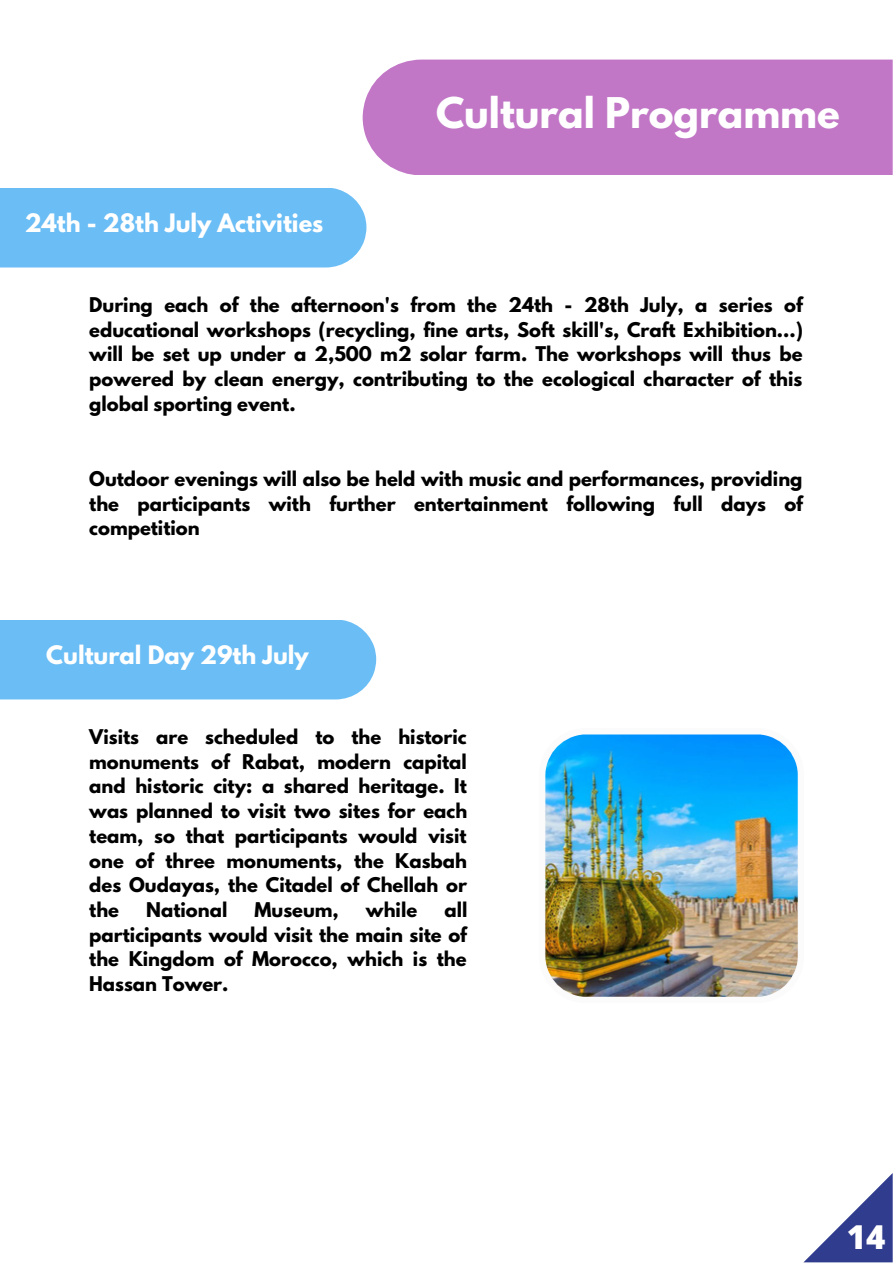
<style>
.page{position:relative;width:893px;height:1264px;background:#fff}
.page>*{position:absolute;margin:0;border:0;box-sizing:border-box;transform-origin:0 0}
.t1{font:700 37.5px "League Spartan";color:#fff}
.t2{font:800 33px "Open Sans";color:#fff}
.t3{font:700 22.5px "League Spartan";color:#fff}
.t4{font:700 18px/24.8px "League Spartan";color:#000;text-align:justify}
</style>
<div class="page">
<svg style="left:804px;top:1174px;width:88px;height:88px"></svg>
<div style="left:362px;top:60px;width:530px;height:115px;background:#c177c6"></div>
<div style="left:0;top:188px;width:366px;height:79px;background:#6abdf5"></div>
<div style="left:0;top:620px;width:376px;height:79px;background:#6abdf5"></div>
<img style="left:545px;top:734px;width:253px;height:263px">
<p class="t3" style="left:25px;top:212px;width:300px">24th - 28th July Activities</p>
<p class="t1" style="left:436px;top:94px;width:405px">Cultural Programme</p>
<p class="t4" style="left:89px;top:294px;width:715px">During each of the afternoon's from the 24th - 28th July, a series of educational workshops (recycling, fine arts, Soft skill's, Craft Exhibition...) will be set up under a 2,500 m2 solar farm. The workshops will thus be powered by clean energy, contributing to the ecological character of this global sporting event.</p>
<p class="t4" style="left:89px;top:468px;width:715px">Outdoor evenings will also be held with music and performances, providing the participants with further entertainment following full days of competition</p>
<p class="t3" style="left:46px;top:643px;width:264px">Cultural Day 29th July</p>
<p class="t4" style="left:89px;top:726px;width:379px">Visits are scheduled to the historic monuments of Rabat, modern capital and historic city: a shared heritage. It was planned to visit two sites for each team, so that participants would visit one of three monuments, the Kasbah des Oudayas, the Citadel of Chellah or the</p>
<p class="t4" style="left:89px;top:899px;width:379px;text-indent:355px">all participants would visit the main site of the Kingdom of Morocco, which is the Hassan Tower.</p>
<p class="t4" style="left:146px;top:899px;width:83px">National</p>
<p class="t4" style="left:254px;top:899px;width:86px">Museum,</p>
<p class="t4" style="left:366px;top:899px;width:53px">while</p>
<p class="t2" style="left:846px;top:1213px;width:40px">14</p>
</div>
